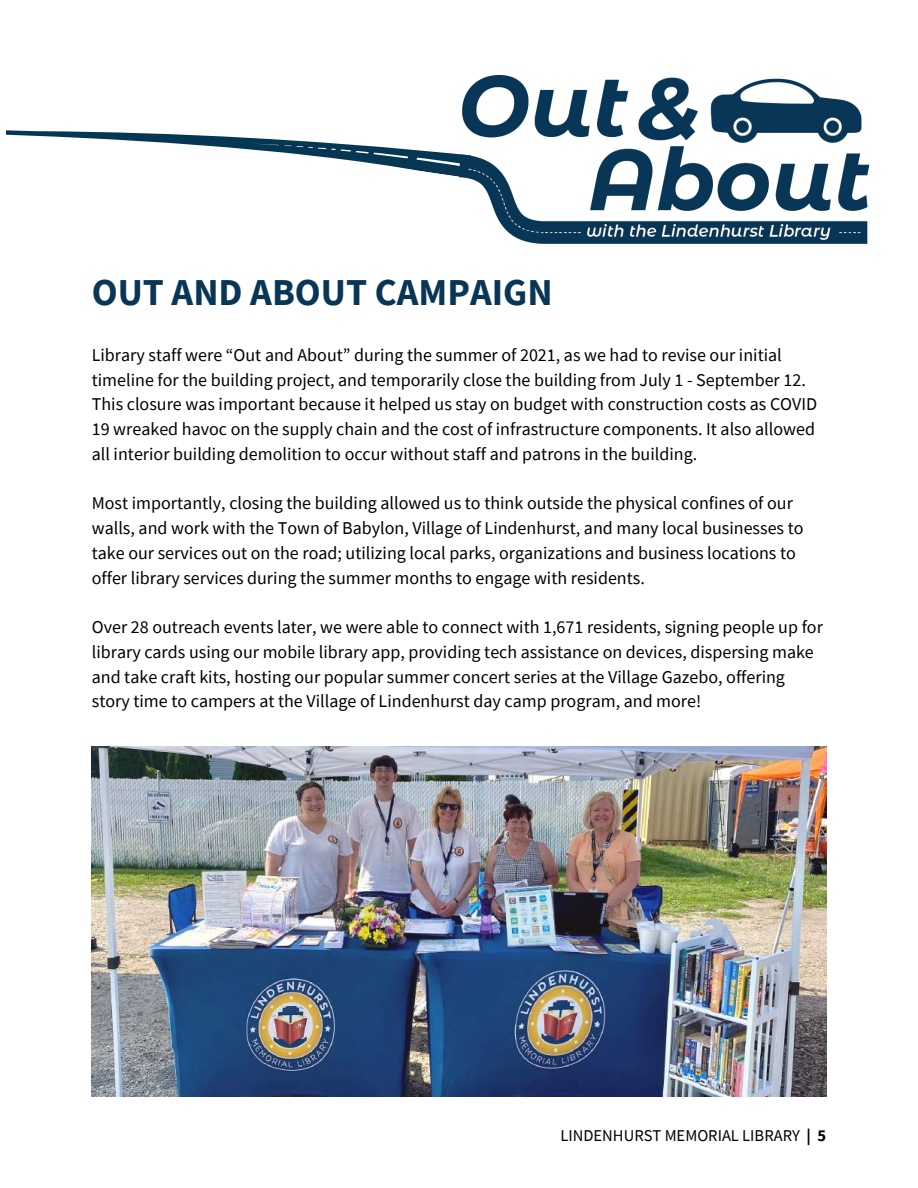
<style>
.page{position:relative;width:918px;height:1188px;background:#fff}
.page>*{position:absolute;margin:0;border:0;box-sizing:border-box;transform-origin:0 0}
.t1{font:700 37.95px "Source Sans Pro";color:#093655}
.t2{font:18px/24.8px "Source Sans Pro";color:#000}
.t3{font:16.5px "Source Sans Pro";color:#000}
.s1{font-weight:700}
</style>
<div class="page">
<img style="left:459px;top:75px;width:411px;height:169px">
<svg style="left:6px;top:127px;width:464px;height:50px"></svg>
<img style="left:92px;top:747px;width:734px;height:350px">
<h1 class="t1" style="left:92px;top:267px;width:462px">OUT AND ABOUT CAMPAIGN</h1>
<p class="t2" style="left:92px;top:342px;width:727px">Library staff were “Out and About” during the summer of 2021, as we had to revise our initial timeline for the building project, and temporarily close the building from July 1 - September 12.<br>This closure was important because it helped us stay on budget with construction costs as COVID 19 wreaked havoc on the supply chain and the cost of infrastructure components. It also allowed all interior building demolition to occur without staff and patrons in the building.</p>
<p class="t2" style="left:92px;top:491px;width:713px">Most importantly, closing the building allowed us to think outside the physical confines of our walls, and work with the Town of Babylon, Village of Lindenhurst, and many local businesses to take our services out on the road; utilizing local parks, organizations and business locations to offer library services during the summer months to engage with residents.</p>
<p class="t2" style="left:92px;top:614px;width:733px">Over 28 outreach events later, we were able to connect with 1,671 residents, signing people up for library cards using our mobile library app, providing tech assistance on devices, dispersing make and take craft kits, hosting our popular summer concert series at the Village Gazebo, offering story time to campers at the Village of Lindenhurst day camp program, and more!</p>
<p class="t3" style="left:560px;top:1125px;width:267px">LINDENHURST MEMORIAL LIBRARY <span class="s1">| 5</span></p>
</div>
